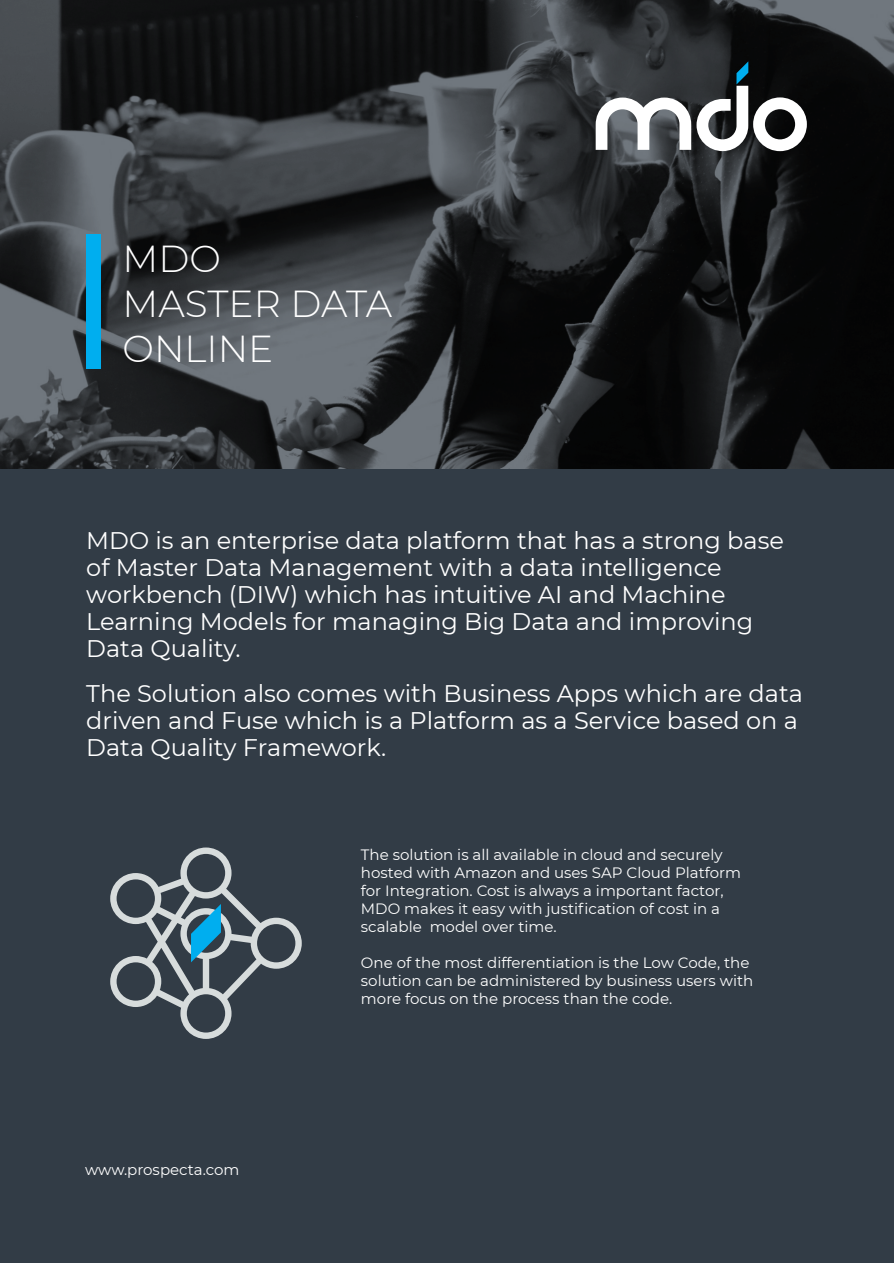
<style>
.page{position:relative;width:894px;height:1263px;background:#fff}
.page>*{position:absolute;margin:0;border:0;box-sizing:border-box;transform-origin:0 0}
.t1{font:300 37.5px/45px "Montserrat";color:#fff}
.t2{font:24px/27px "Montserrat";color:#fff}
.t3{font:15px/18px "Montserrat";color:#fff}
</style>
<div class="page">
<div style="left:0;top:0;width:893px;height:1263px;background:#323c46"></div>
<div style="left:0;top:0;width:893px;height:468px;background:#323c46;opacity:.7"></div>
<svg style="left:595px;top:61px;width:211px;height:90px"></svg>
<svg style="left:110px;top:847px;width:191px;height:192px"></svg>
<div style="left:86px;top:234px;width:15px;height:134px;background:#00aeef"></div>
<h1 class="t1" style="left:123px;top:236px;width:271px">MDO<br>MASTER DATA<br>ONLINE</h1>
<h2 class="t2" style="left:86px;top:527px;width:699px">MDO is an enterprise data platform that has a strong base of Master Data Management with a data intelligence workbench (DIW) which has intuitive AI and Machine Learning Models for managing Big Data and improving Data Quality.</h2>
<h2 class="t2" style="left:86px;top:680px;width:718px">The Solution also comes with Business Apps which are data driven and Fuse which is a Platform as a Service based on a<br>Data Quality Framework.</h2>
<p class="t3" style="left:85px;top:1161px;width:156px">www.prospecta.com</p>
<p class="t3" style="left:361px;top:845px;width:381px">The solution is all available in cloud and securely hosted with Amazon and uses SAP Cloud Platform for Integration. Cost is always a important factor, MDO makes it easy with justification of cost in a scalable model over time.</p>
<p class="t3" style="left:361px;top:953px;width:394px">One of the most differentiation is the Low Code, the solution can be administered by business users with more focus on the process than the code.</p>
</div>
